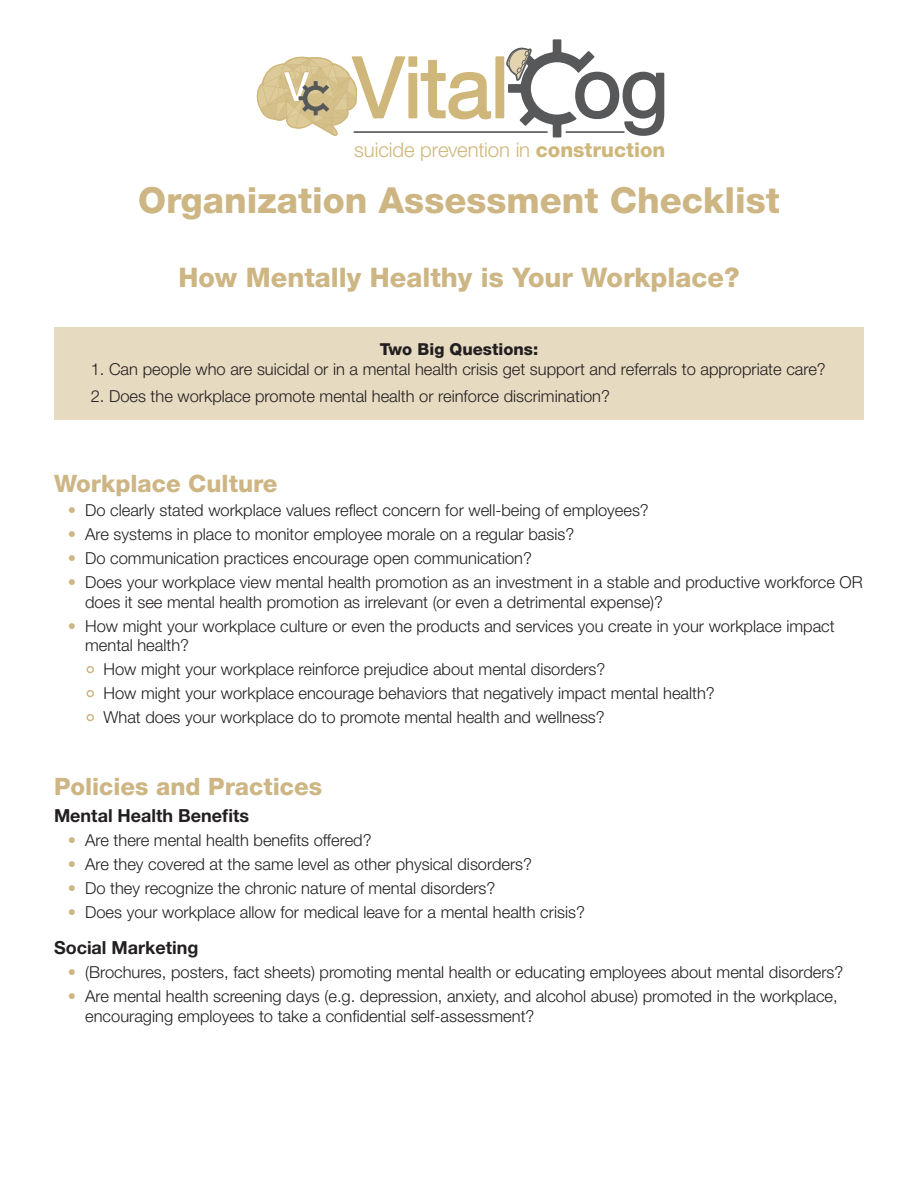
<style>
.page{position:relative;width:918px;height:1188px;background:#fff}
.page>*{position:absolute;margin:0;border:0;box-sizing:border-box;transform-origin:0 0}
.Body_Text{font:800 36px "Helvetica Neue LT Std";color:#cdb684}
.Body_Text-2{font:800 27px "Helvetica Neue LT Std";color:#cdb684}
.Body_Text-3{font:800 24px "Helvetica Neue LT Std";color:#cdb684}
.t1{font:300 20.4px "Helvetica Neue LT Std";letter-spacing:-.005em;color:#cfb77b}
.Body_Text-4{font:700 18px "Helvetica Neue LT Std";color:#231f20}
.Body_Text-5{font:300 16.5px/19.8px "Helvetica Neue LT Std";color:#231f20}
.Body_Text-6{font:800 16.5px "Helvetica Neue LT Std";color:#231f20}
.s1{font-weight:800}
.s2{color:#cdb684}
</style>
<div class="page">
<div style="left:54px;top:327px;width:810px;height:93px;background:#e6dac1"></div>
<hr style="left:354px;top:131px;width:193px;height:2px;background:#57585a">
<div style="left:496px;top:57px;width:7px;height:61px;background:#cfb77b"></div>
<div style="left:495px;top:56px;width:9px;height:62px;border:2px solid #cfb77b"></div>
<svg style="left:256px;top:56px;width:237px;height:80px"></svg>
<svg style="left:506px;top:39px;width:159px;height:99px"></svg>
<p class="t1" style="left:354px;top:137px;width:313px">suicide prevention in <span class="s1">construction</span></p>
<p class="Body_Text" style="left:138px;top:179px;width:643px">Organization Assessment Checklist</p>
<p class="Body_Text-2" style="left:178px;top:262px;width:563px">How Mentally Healthy is Your Workplace?</p>
<p class="Body_Text-6" style="left:380px;top:339px;width:160px">Two Big Questions:</p>
<p class="Body_Text-5" style="left:91px;top:359px;width:737px">1. Can people who are suicidal or in a mental health crisis get support and referrals to appropriate care?</p>
<p class="Body_Text-5" style="left:91px;top:386px;width:521px">2. Does the workplace promote mental health or reinforce discrimination?</p>
<p class="Body_Text-3" style="left:54px;top:469px;width:225px">Workplace Culture</p>
<p class="Body_Text-5" style="left:68px;top:500px;width:583px"><span class="s2">•</span> Do clearly stated workplace values reflect concern for well-being of employees?</p>
<p class="Body_Text-5" style="left:68px;top:524px;width:508px"><span class="s2">•</span> Are systems in place to monitor employee morale on a regular basis?</p>
<p class="Body_Text-5" style="left:68px;top:548px;width:466px"><span class="s2">•</span> Do communication practices encourage open communication?</p>
<p class="Body_Text-5" style="left:85px;top:572px;width:779px;text-indent:-17px"><span class="s2">•</span> Does your workplace view mental health promotion as an investment in a stable and productive workforce OR does it see mental health promotion as irrelevant (or even a detrimental expense)?</p>
<p class="Body_Text-5" style="left:85px;top:616px;width:751px;text-indent:-17px"><span class="s2">•</span> How might your workplace culture or even the products and services you create in your workplace impact mental health?</p>
<p class="Body_Text-5" style="left:86px;top:659px;width:521px"><span class="s2">•</span> How might your workplace reinforce prejudice about mental disorders?</p>
<p class="Body_Text-5" style="left:86px;top:683px;width:630px"><span class="s2">•</span> How might your workplace encourage behaviors that negatively impact mental health?</p>
<p class="Body_Text-5" style="left:86px;top:707px;width:520px"><span class="s2">•</span> What does your workplace do to promote mental health and wellness?</p>
<p class="Body_Text-3" style="left:54px;top:773px;width:270px">Policies and Practices</p>
<p class="Body_Text-4" style="left:54px;top:805px;width:197px">Mental Health Benefits</p>
<p class="Body_Text-5" style="left:68px;top:830px;width:305px"><span class="s2">•</span> Are there mental health benefits offered?</p>
<p class="Body_Text-5" style="left:68px;top:854px;width:466px"><span class="s2">•</span> Are they covered at the same level as other physical disorders?</p>
<p class="Body_Text-5" style="left:68px;top:878px;width:429px"><span class="s2">•</span> Do they recognize the chronic nature of mental disorders?</p>
<p class="Body_Text-5" style="left:68px;top:902px;width:519px"><span class="s2">•</span> Does your workplace allow for medical leave for a mental health crisis?</p>
<p class="Body_Text-4" style="left:54px;top:937px;width:146px">Social Marketing</p>
<p class="Body_Text-5" style="left:68px;top:962px;width:777px"><span class="s2">•</span> (Brochures, posters, fact sheets) promoting mental health or educating employees about mental disorders?</p>
<p class="Body_Text-5" style="left:85px;top:986px;width:754px;text-indent:-17px"><span class="s2">•</span> Are mental health screening days (e.g. depression, anxiety, and alcohol abuse) promoted in the workplace, encouraging employees to take a confidential self-assessment?</p>
</div>
